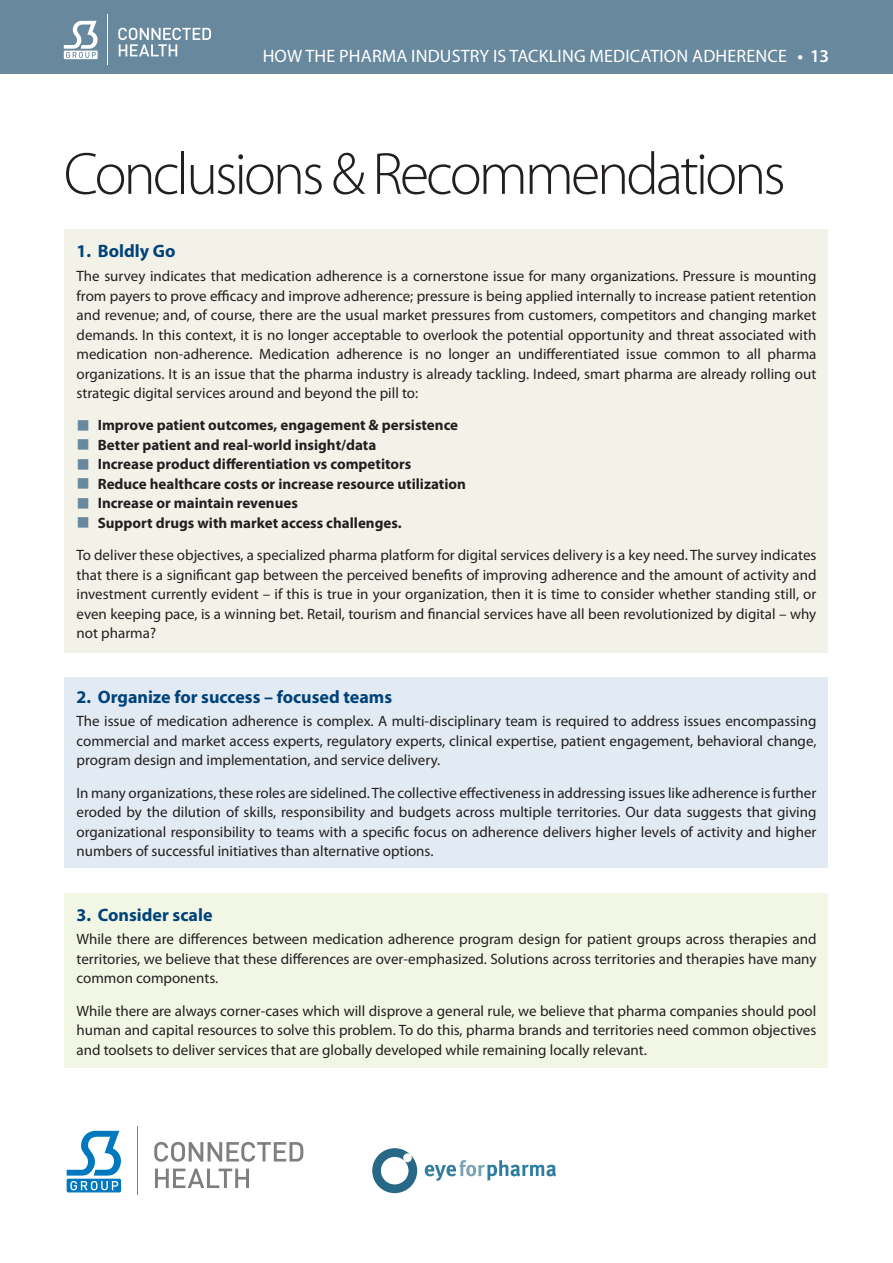
<style>
.page{position:relative;width:893px;height:1263px;background:#fff}
.page>*{position:absolute;margin:0;border:0;box-sizing:border-box;transform-origin:0 0}
.t1{font:300 60px "Myriad Pro";letter-spacing:-.05em;color:#231f20}
.t2{font:700 18px "Myriad Pro";color:#004279}
.t3{font:18px "Myriad Pro";letter-spacing:.01em;color:#fff}
.t4{font:15px/19.5px "Myriad Pro";color:#231f20;text-align:justify}
.t5{font:700 15px/19.5px "Myriad Pro";color:#231f20}
.s1{font-weight:600}
</style>
<div class="page">
<div style="left:0;top:0;width:893px;height:74px;background:#68889d"></div>
<svg style="left:64px;top:21px;width:34px;height:38px"></svg>
<svg style="left:118px;top:28px;width:93px;height:28px"></svg>
<hr style="left:108px;top:15px;width:1px;height:50px;background:#fff">
<div style="left:65px;top:230px;width:763px;height:423px;background:#f2f2e9"></div>
<div style="left:65px;top:678px;width:763px;height:190px;background:#e2ebf3"></div>
<div style="left:65px;top:893px;width:763px;height:174px;background:#f1f7e4"></div>
<svg style="left:372px;top:1148px;width:45px;height:45px"></svg>
<svg style="left:425px;top:1160px;width:131px;height:21px"></svg>
<svg style="left:67px;top:1131px;width:54px;height:44px"></svg>
<div style="left:67px;top:1179px;width:54px;height:13px;background:#0078c0;border-radius:2px"></div>
<svg style="left:70px;top:1181px;width:48px;height:9px"></svg>
<svg style="left:154px;top:1142px;width:149px;height:20px"></svg>
<svg style="left:155px;top:1168px;width:94px;height:20px"></svg>
<hr style="left:137px;top:1126px;width:1px;height:69px;background:#7d7f80">
<p class="t3" style="left:263px;top:46px;width:568px">HOW THE PHARMA INDUSTRY IS TACKLING MEDICATION ADHERENCE <span class="s1">• 13</span></p>
<h1 class="t1" style="left:64px;top:141px;width:723px">Conclusions &amp; Recommendations</h1>
<p class="t2" style="left:77px;top:241px;width:101px">1. Boldly Go</p>
<p class="t4" style="left:77px;top:267px;width:741px">The survey indicates that medication adherence is a cornerstone issue for many organizations. Pressure is mounting from payers to prove efficacy and improve adherence; pressure is being applied internally to increase patient retention and revenue; and, of course, there are the usual market pressures from customers, competitors and changing market demands. In this context, it is no longer acceptable to overlook the potential opportunity and threat associated with medication non-adherence. Medication adherence is no longer an undifferentiated issue common to all pharma organizations. It is an issue that the pharma industry is already tackling. Indeed, smart pharma are already rolling out strategic digital services around and beyond the pill to:</p>
<p class="t5" style="left:98px;top:416px;width:370px">Improve patient outcomes, engagement &amp; persistence Better patient and real-world insight/data<br>Increase product differentiation vs competitors<br>Reduce healthcare costs or increase resource utilization Increase or maintain revenues<br>Support drugs with market access challenges.</p>
<p class="t4" style="left:77px;top:546px;width:741px">To deliver these objectives, a specialized pharma platform for digital services delivery is a key need. The survey indicates that there is a significant gap between the perceived benefits of improving adherence and the amount of activity and investment currently evident – if this is true in your organization, then it is time to consider whether standing still, or even keeping pace, is a winning bet. Retail, tourism and financial services have all been revolutionized by digital – why not pharma?</p>
<p class="t2" style="left:77px;top:686px;width:317px">2. Organize for success – focused teams</p>
<p class="t4" style="left:77px;top:712px;width:741px">The issue of medication adherence is complex. A multi-disciplinary team is required to address issues encompassing commercial and market access experts, regulatory experts, clinical expertise, patient engagement, behavioral change, program design and implementation, and service delivery.</p>
<p class="t4" style="left:77px;top:783px;width:741px">In many organizations, these roles are sidelined. The collective effectiveness in addressing issues like adherence is further eroded by the dilution of skills, responsibility and budgets across multiple territories. Our data suggests that giving organizational responsibility to teams with a specific focus on adherence delivers higher levels of activity and higher numbers of successful initiatives than alternative options.</p>
<p class="t2" style="left:77px;top:904px;width:137px">3. Consider scale</p>
<p class="t4" style="left:77px;top:930px;width:741px">While there are differences between medication adherence program design for patient groups across therapies and territories, we believe that these differences are over-emphasized. Solutions across territories and therapies have many common components.</p>
<p class="t4" style="left:77px;top:1001px;width:741px">While there are always corner-cases which will disprove a general rule, we believe that pharma companies should pool human and capital resources to solve this problem. To do this, pharma brands and territories need common objectives and toolsets to deliver services that are globally developed while remaining locally relevant.</p>
</div>
